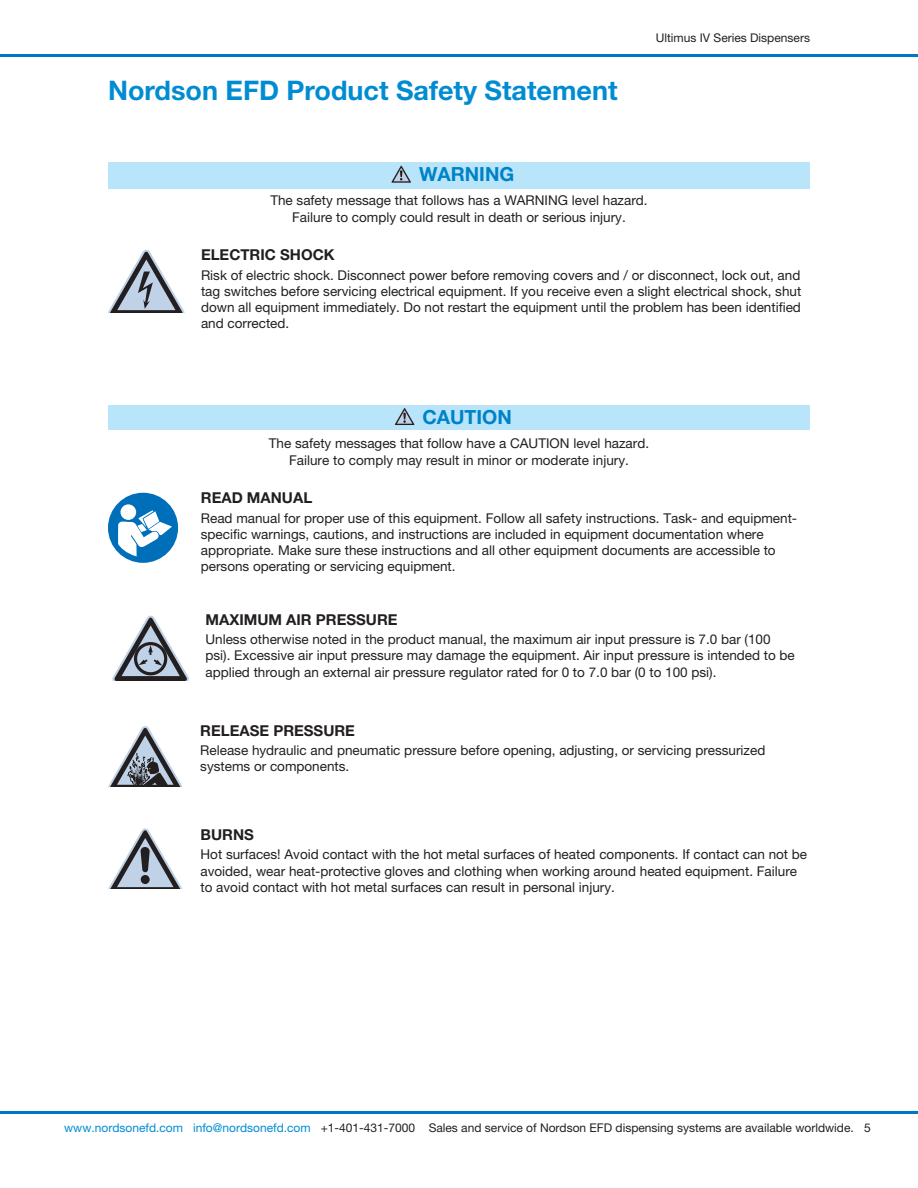
<style>
.page{position:relative;width:918px;height:1188px;background:#fff}
.page>*{position:absolute;margin:0;border:0;box-sizing:border-box;transform-origin:0 0}
.EFD-Head-Lev1{font:700 27px "Helvetica Neue LT Pro";color:#008cd2}
.EFD-Caution_Warning{font:700 19.5px "Helvetica Neue LT Pro";color:#0082c8}
.EFD-Head-Lev4{font:700 15px "Helvetica Neue LT Pro";color:#231f20}
.EFD-BodyText-9L{font:13.5px/16.2px "Helvetica Neue LT Pro";color:#231f20}
.EFD-BodyText-9C{font:13.5px/16.2px "Helvetica Neue LT Pro";color:#231f20;text-align:center}
.t1{font:12px "Helvetica Neue LT Pro";color:#231f20}
.s1{color:#008cd2}
</style>
<div class="page">
<div style="left:108px;top:405px;width:702px;height:25px;background:#b9e5fa"></div>
<svg style="left:394px;top:408px;width:21px;height:18px"></svg>
<div style="left:108px;top:493px;width:70px;height:69px;background:#006fba;border-radius:50%"></div>
<svg style="left:120px;top:504px;width:16px;height:16px"></svg>
<svg style="left:118px;top:510px;width:54px;height:46px"></svg>
<div style="left:108px;top:162px;width:702px;height:26px;background:#b9e5fa"></div>
<svg style="left:391px;top:165px;width:20px;height:18px"></svg>
<svg style="left:108px;top:250px;width:77px;height:63px"></svg>
<svg style="left:112px;top:616px;width:76px;height:65px"></svg>
<svg style="left:108px;top:726px;width:74px;height:61px"></svg>
<svg style="left:109px;top:828px;width:73px;height:60px"></svg>
<hr style="left:0;top:54px;width:918px;height:2px;background:#0076c8">
<hr style="left:0;top:1112px;width:918px;height:2px;background:#0076c8">
<p class="EFD-Head-Lev1" style="left:108px;top:74px;width:511px">Nordson EFD Product Safety Statement</p>
<p class="t1" style="left:656px;top:31px;width:156px">Ultimus IV Series Dispensers</p>
<p class="EFD-Caution_Warning" style="left:419px;top:162px;width:97px">WARNING</p>
<p class="EFD-BodyText-9C" style="left:270px;top:192px;width:379px">The safety message that follows has a WARNING level hazard.<br>Failure to comply could result in death or serious injury.</p>
<p class="EFD-Head-Lev4" style="left:201px;top:246px;width:135px">ELECTRIC SHOCK</p>
<p class="EFD-BodyText-9L" style="left:201px;top:267px;width:602px;text-align:justify">Risk of electric shock. Disconnect power before removing covers and / or disconnect, lock out, and tag switches before servicing electrical equipment. If you receive even a slight electrical shock, shut down all equipment immediately. Do not restart the equipment until the problem has been identified and corrected.</p>
<p class="EFD-Caution_Warning" style="left:422px;top:404px;width:91px">CAUTION</p>
<p class="EFD-BodyText-9C" style="left:269px;top:435px;width:382px">The safety messages that follow have a CAUTION level hazard.<br>Failure to comply may result in minor or moderate injury.</p>
<p class="EFD-Head-Lev4" style="left:201px;top:489px;width:113px">READ MANUAL</p>
<p class="EFD-BodyText-9L" style="left:201px;top:510px;width:598px">Read manual for proper use of this equipment. Follow all safety instructions. Task- and equipment&shy;specific warnings, cautions, and instructions are included in equipment documentation where appropriate. Make sure these instructions and all other equipment documents are accessible to persons operating or servicing equipment.</p>
<p class="EFD-Head-Lev4" style="left:205px;top:610px;width:194px">MAXIMUM AIR PRESSURE</p>
<p class="EFD-BodyText-9L" style="left:205px;top:631px;width:591px">Unless otherwise noted in the product manual, the maximum air input pressure is 7.0 bar (100 psi). Excessive air input pressure may damage the equipment. Air input pressure is intended to be applied through an external air pressure regulator rated for 0 to 7.0 bar (0 to 100 psi).</p>
<p class="EFD-Head-Lev4" style="left:200px;top:721px;width:156px">RELEASE PRESSURE</p>
<p class="EFD-BodyText-9L" style="left:200px;top:742px;width:567px">Release hydraulic and pneumatic pressure before opening, adjusting, or servicing pressurized systems or components.</p>
<p class="EFD-Head-Lev4" style="left:201px;top:825px;width:55px">BURNS</p>
<p class="EFD-BodyText-9L" style="left:201px;top:846px;width:608px">Hot surfaces! Avoid contact with the hot metal surfaces of heated components. If contact can not be avoided, wear heat-protective gloves and clothing when working around heated equipment. Failure to avoid contact with hot metal surfaces can result in personal injury.</p>
<p class="t1" style="left:64px;top:1121px;width:808px"><span class="s1">www.nordsonefd.com info@nordsonefd.com</span> +1-401-431-7000 Sales and service of Nordson EFD dispensing systems are available worldwide. 5</p>
</div>
